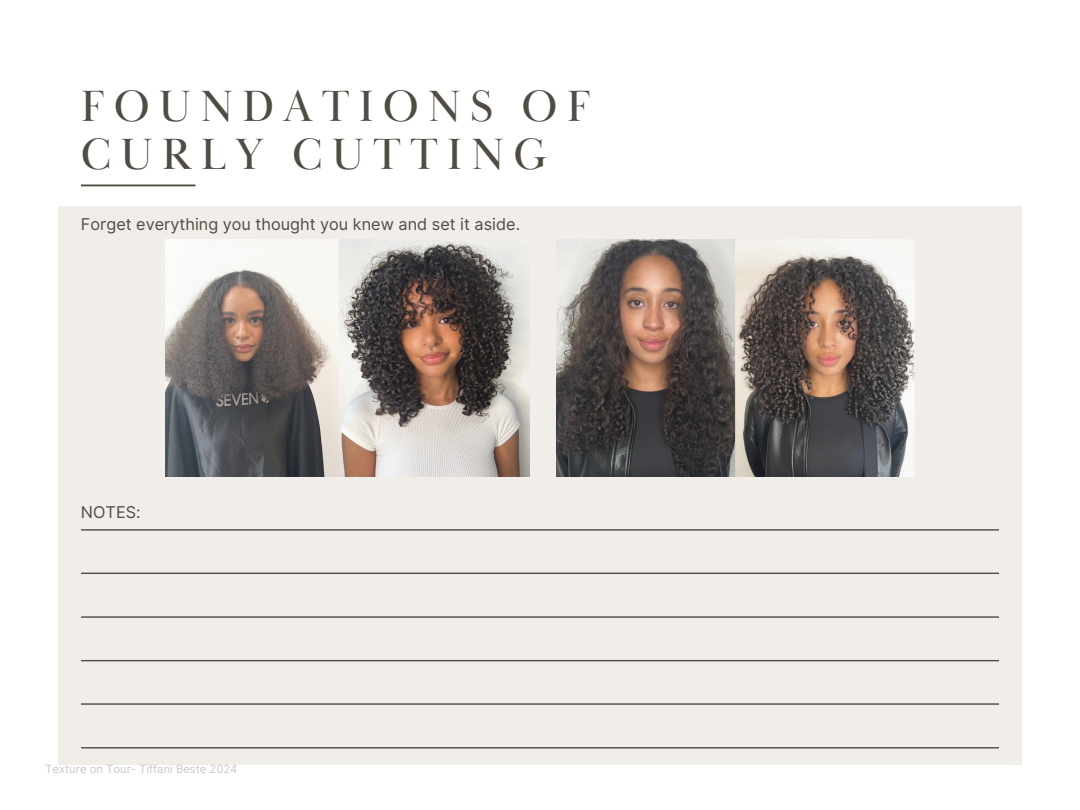
<style>
.page{position:relative;width:1080px;height:810px;background:#fff}
.page>*{position:absolute;margin:0;border:0;box-sizing:border-box;transform-origin:0 0}
.t1{font:45px/47.8px "Baskerville Display PT";letter-spacing:.2em;color:#504c44}
.t2{font:16.25px "Inter";color:#504c44}
.t3{font:11.25px "Inter";color:#c8c8c8}
</style>
<div class="page">
<div style="left:59px;top:206px;width:962px;height:558px;background:#f1ede9"></div>
<hr style="left:81px;top:529px;width:918px;height:2px;background:#504c44">
<hr style="left:81px;top:616px;width:918px;height:2px;background:#504c44">
<hr style="left:81px;top:573px;width:918px;height:1px;background:#504c44">
<hr style="left:81px;top:660px;width:918px;height:1px;background:#504c44">
<hr style="left:81px;top:747px;width:918px;height:1px;background:#504c44">
<hr style="left:81px;top:703px;width:918px;height:2px;background:#504c44">
<hr style="left:81px;top:184px;width:114px;height:2px;background:#504c44">
<img style="left:166px;top:239px;width:363px;height:238px">
<img style="left:556px;top:239px;width:358px;height:238px">
<h1 class="t1" style="left:81px;top:84px;width:511px">FOUNDATIONS OF<br>CURLY CUTTING</h1>
<h3 class="t2" style="left:81px;top:214px;width:441px">Forget everything you thought you knew and set it aside.</h3>
<h2 class="t2" style="left:81px;top:502px;width:61px">NOTES:</h2>
<p class="t3" style="left:45px;top:762px;width:194px">Texture on Tour- Tiffani Beste 2024</p>
</div>
